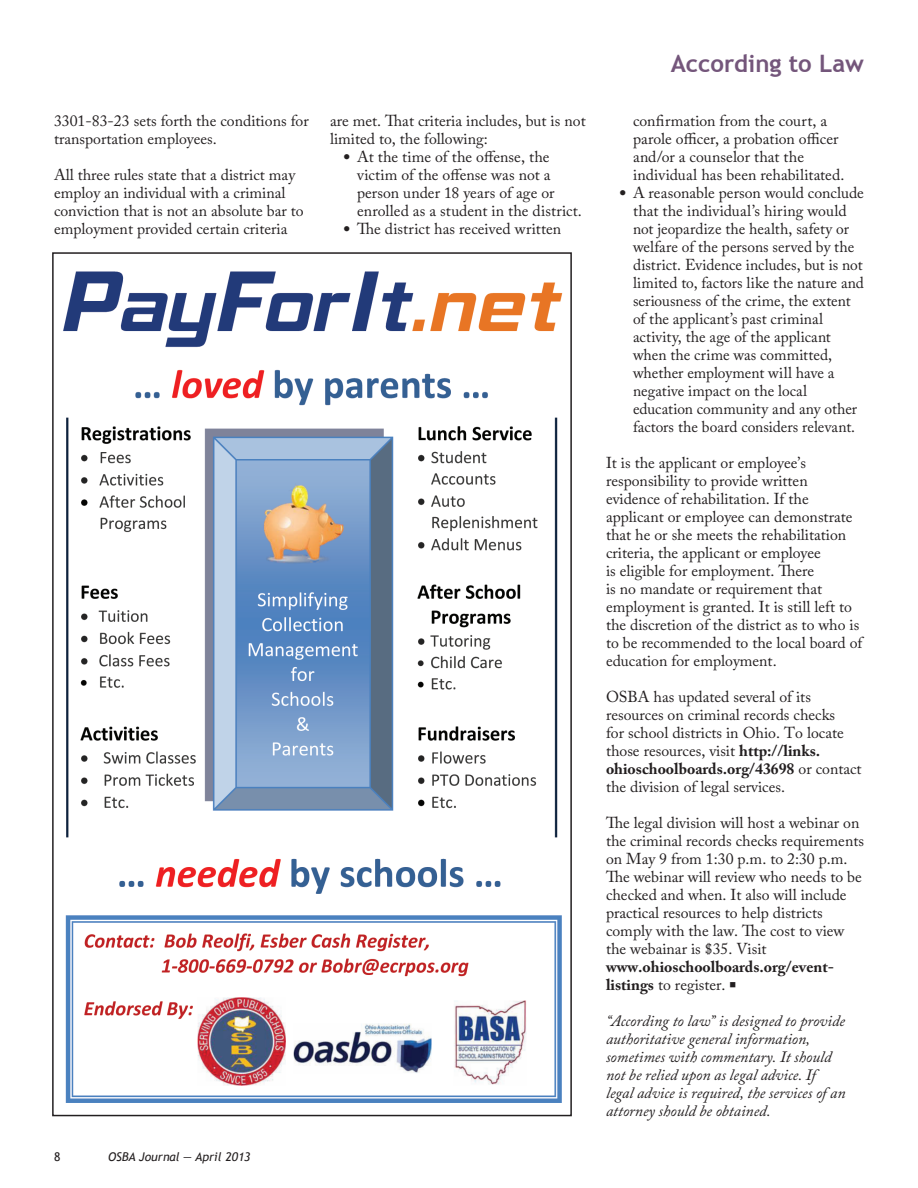
<style>
.page{position:relative;width:918px;height:1188px;background:#fff}
.page>*{position:absolute;margin:0;border:0;box-sizing:border-box;transform-origin:0 0}
.t1{font:700 24px "Trebuchet MS";color:#74567b}
.t2{font:15.75px/18px "Adobe Caslon Pro";color:#231f20}
.t3{font:italic 15.75px/18px "Adobe Caslon Pro";color:#231f20}
.t4{font:700 15.75px/18px "Adobe Caslon Pro";color:#231f20}
.t5{font:italic 12px "Trebuchet MS";color:#231f20}
.t6{font:12px "Trebuchet MS";color:#231f20}
.s1{font-weight:700}
.s2{font-weight:400}
</style>
<div class="page">
<img style="left:63px;top:271px;width:500px;height:832px">
<p class="t2" style="left:54px;top:111px;width:256px">3301-83-23 sets forth the conditions for transportation employees.</p>
<p class="t2" style="left:54px;top:165px;width:251px">All three rules state that a district may employ an individual with a criminal conviction that is not an absolute bar to employment provided certain criteria</p>
<p class="t6" style="left:54px;top:1150px;width:8px">8</p>
<p class="t5" style="left:108px;top:1149px;width:144px">OSBA Journal — April 2013</p>
<p class="t2" style="left:330px;top:111px;width:257px">are met. That criteria includes, but is not limited to, the following:</p>
<p class="t2" style="left:357px;top:147px;width:226px;text-indent:-14px">● At the time of the offense, the victim of the offense was not a person under 18 years of age or enrolled as a student in the district.</p>
<p class="t2" style="left:344px;top:219px;width:219px">● The district has received written</p>
<h1 class="t1" style="left:671px;top:48px;width:195px">According to Law</h1>
<p class="t2" style="left:633px;top:111px;width:213px">confirmation from the court, a parole officer, a probation officer and/or a counselor that the individual has been rehabilitated.</p>
<p class="t2" style="left:633px;top:183px;width:233px;text-indent:-14px">● A reasonable person would conclude that the individual’s hiring would not jeopardize the health, safety or welfare of the persons served by the district. Evidence includes, but is not limited to, factors like the nature and seriousness of the crime, the extent of the applicant’s past criminal activity, the age of the applicant when the crime was committed, whether employment will have a negative impact on the local education community and any other factors the board considers relevant.</p>
<p class="t2" style="left:606px;top:453px;width:258px">It is the applicant or employee’s responsibility to provide written evidence of rehabilitation. If the applicant or employee can demonstrate that he or she meets the rehabilitation criteria, the applicant or employee<br>is eligible for employment. There<br>is no mandate or requirement that employment is granted. It is still left to the discretion of the district as to who is to be recommended to the local board of education for employment.</p>
<p class="t2" style="left:606px;top:687px;width:257px">OSBA has updated several of its resources on criminal records checks<br>for school districts in Ohio. To locate those resources, visit <span class="s1">http://links. ohioschoolboards.org/43698</span> or contact the division of legal services.</p>
<p class="t2" style="left:606px;top:813px;width:260px">The legal division will host a webinar on the criminal records checks requirements on May 9 from 1:30 p.m. to 2:30 p.m.<br>The webinar will review who needs to be checked and when. It also will include practical resources to help districts comply with the law. The cost to view the webainar is $35. Visit</p>
<p class="t4" style="left:606px;top:957px;width:230px">www.ohioschoolboards.org/event&shy;listings <span class="s2">to register.</span> ■</p>
<p class="t3" style="left:606px;top:1011px;width:241px">“According to law” is designed to provide authoritative general information, sometimes with commentary. It should not be relied upon as legal advice. If legal advice is required, the services of an attorney should be obtained.</p>
</div>
